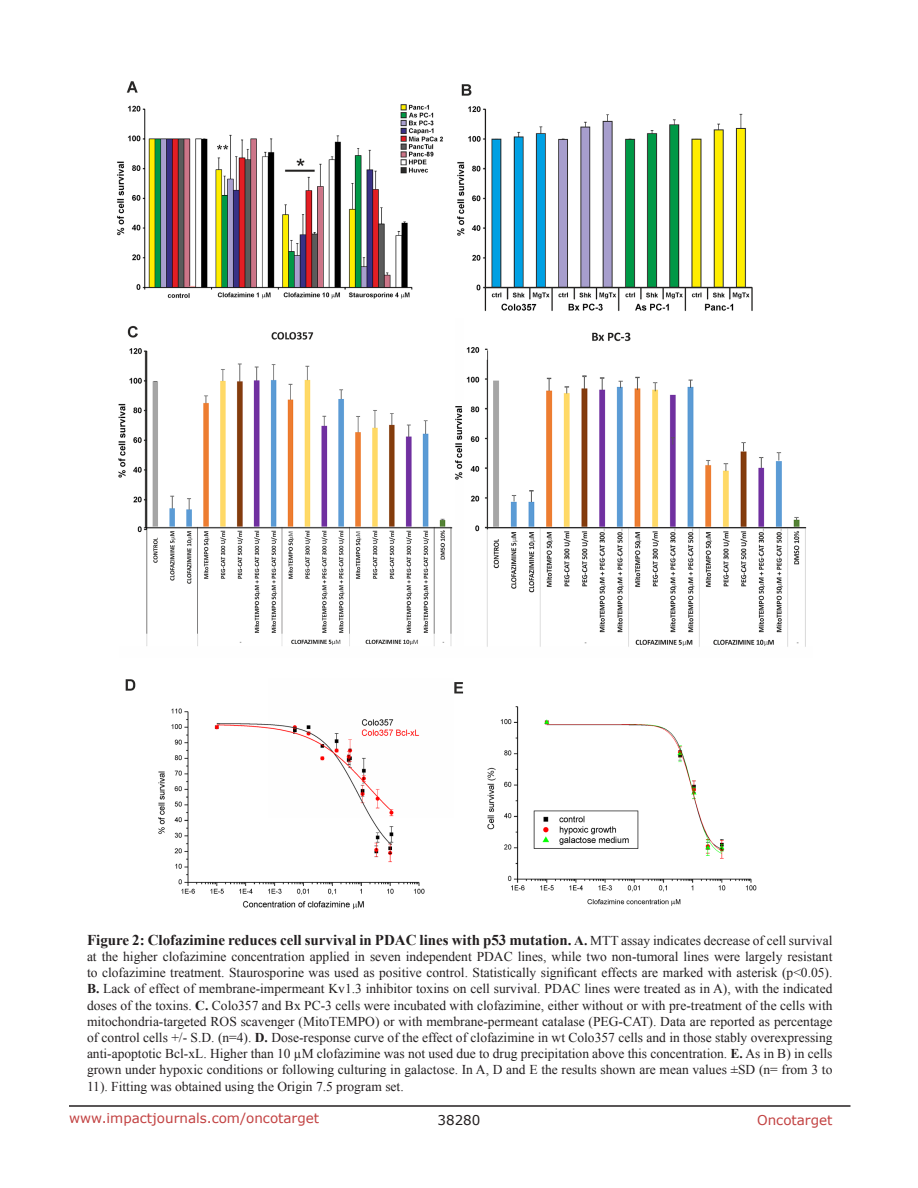
<style>
.page{position:relative;width:918px;height:1188px;background:#fff}
.page>*{position:absolute;margin:0;border:0;box-sizing:border-box;transform-origin:0 0}
.figuretext{font:700 15px "Times New Roman";color:#231f20}
.figuretext-2{font:13.5px/16.2px "Times New Roman";color:#231f20;text-align:justify}
.t1{font:13.5px "Verdana";color:#c24141}
.t2{font:13.5px "Verdana";color:#231f20}
.s1{font-size:13.5px}
.s2{font-weight:400;font-size:13.5px}
.s3{font-weight:700}
</style>
<div class="page">
<hr style="left:69px;top:1105px;width:781px;height:2px;background:#231f20">
<img style="left:117px;top:81px;width:690px;height:829px">
<p class="figuretext" style="left:87px;top:929px;width:747px">Figure 2: Clofazimine reduces cell survival in PDAC lines with p53 mutation. <span class="s1">A.</span> <span class="s2">MTT assay indicates decrease of cell survival</span></p>
<p class="figuretext-2" style="left:87px;top:948px;width:747px">at the higher clofazimine concentration applied in seven independent PDAC lines, while two non-tumoral lines were largely resistant to clofazimine treatment. Staurosporine was used as positive control. Statistically significant effects are marked with asterisk (p&lt;0.05).<br><span class="s3">B.</span> Lack of effect of membrane-impermeant Kv1.3 inhibitor toxins on cell survival. PDAC lines were treated as in A), with the indicated doses of the toxins. <span class="s3">C.</span> Colo357 and Bx PC-3 cells were incubated with clofazimine, either without or with pre-treatment of the cells with mitochondria-targeted ROS scavenger (MitoTEMPO) or with membrane-permeant catalase (PEG-CAT). Data are reported as percentage of control cells +/- S.D. (n=4). <span class="s3">D.</span> Dose-response curve of the effect of clofazimine in wt Colo357 cells and in those stably overexpressing anti-apoptotic Bcl-xL. Higher than 10 µM clofazimine was not used due to drug precipitation above this concentration. <span class="s3">E.</span> As in B) in cells grown under hypoxic conditions or following culturing in galactose. In A, D and E the results shown are mean values ±SD (n= from 3 to 11). Fitting was obtained using the Origin 7.5 program set.</p>
<p class="t1" style="left:69px;top:1109px;width:252px">www.impactjournals.com/oncotarget</p>
<p class="t2" style="left:438px;top:1111px;width:44px">38280</p>
<p class="t1" style="left:757px;top:1111px;width:77px">Oncotarget</p>
</div>
